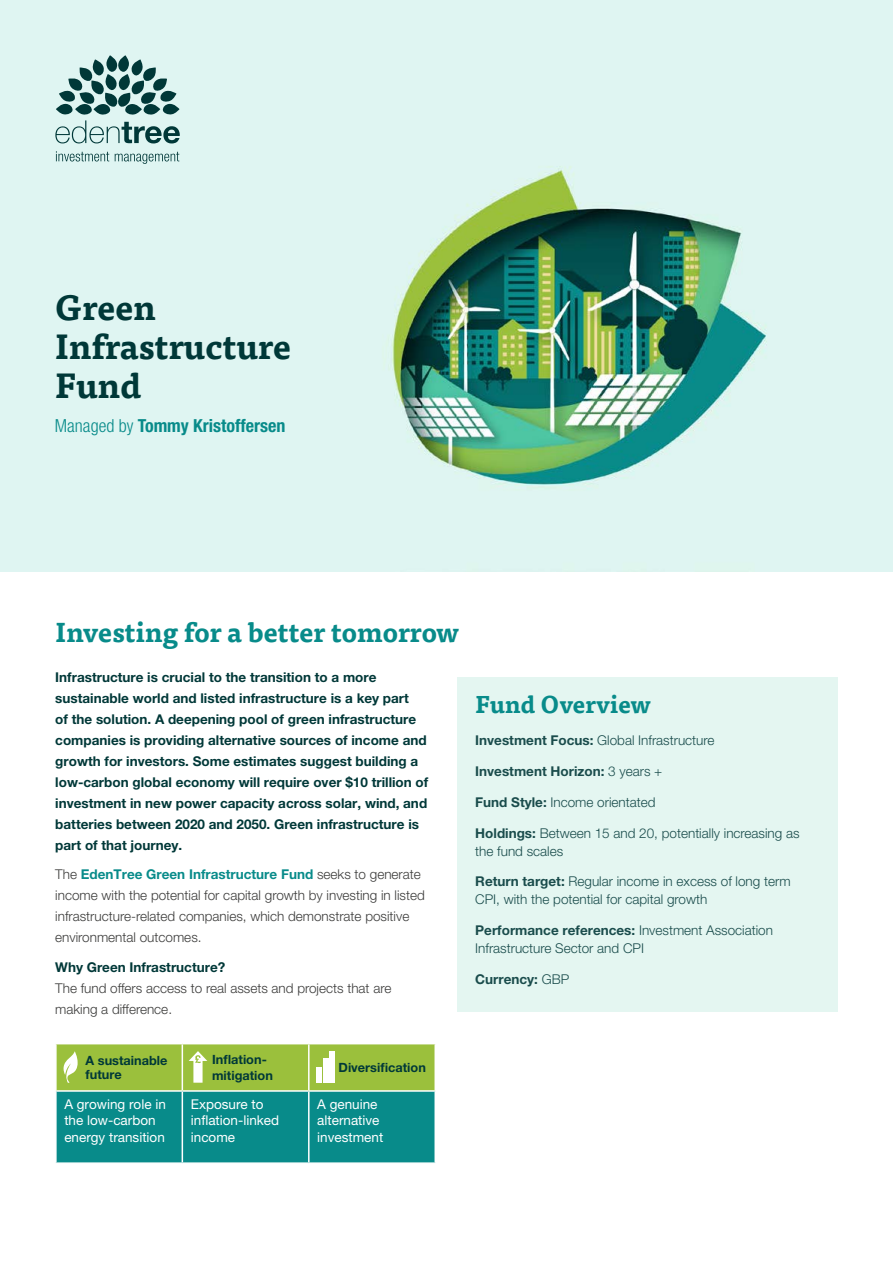
<style>
.page{position:relative;width:893px;height:1263px;background:#fff}
.page>*{position:absolute;margin:0;border:0;box-sizing:border-box;transform-origin:0 0}
.t1{font:700 34.5px/39px "Tisa Pro";color:#003838}
.t2{font:700 27px "Tisa Pro";color:#088b8a}
.t3{font:700 24px "Tisa Pro";color:#088b8a}
.t4{font:700 condensed 18px "Helvetica Neue LT Pro";color:#088b8a}
.t5{font:700 13.5px/21px "Helvetica Neue LT Pro";color:#003838}
.t6{font:300 13.5px/18px "Helvetica Neue LT Pro";color:#1a4c4c}
.t7{font:300 13.5px/21px "Helvetica Neue LT Pro";color:#3c3c3b}
.t8{font:13.5px/16.2px "Helvetica Neue LT Pro";color:#fff}
.t9{font:700 13.5px "Helvetica Neue LT Pro";color:#1a4c4c}
.t10{font:700 12.75px/13.5px "Helvetica Neue LT Pro";color:#003838}
.s1{font-weight:300}
.s2{font-weight:700;color:#088b8a}
.s3{font-weight:700}
</style>
<div class="page">
<img style="left:0;top:0;width:893px;height:572px">
<svg style="left:56px;top:1044px;width:379px;height:119px;background:#48a373"></svg>
<div style="left:316px;top:1067px;width:5px;height:16px;background:#fff"></div>
<div style="left:323px;top:1058px;width:5px;height:25px;background:#fff"></div>
<div style="left:330px;top:1051px;width:5px;height:32px;background:#fff"></div>
<svg style="left:55px;top:55px;width:125px;height:88px;background:#92b3b1"></svg>
<svg style="left:56px;top:151px;width:53px;height:10px"></svg>
<svg style="left:115px;top:152px;width:64px;height:12px"></svg>
<div style="left:457px;top:677px;width:381px;height:335px;background:#e4f6f1"></div>
<h1 class="t1" style="left:55px;top:286px;width:238px">Green<br>Infrastructure<br>Fund</h1>
<h3 class="t4" style="left:55px;top:415px;width:232px"><span class="s1">Managed by</span> Tommy Kristoffersen</h3>
<h2 class="t2" style="left:55px;top:610px;width:405px">Investing for a better tomorrow</h2>
<p class="t5" style="left:55px;top:666px;width:375px">Infrastructure is crucial to the transition to a more sustainable world and listed infrastructure is a key part<br>of the solution. A deepening pool of green infrastructure companies is providing alternative sources of income and growth for investors. Some estimates suggest building a low-carbon global economy will require over $10 trillion of investment in new power capacity across solar, wind, and batteries between 2020 and 2050. Green infrastructure is part of that journey.</p>
<p class="t7" style="left:55px;top:863px;width:371px">The <span class="s2">EdenTree Green Infrastructure Fund</span> seeks to generate income with the potential for capital growth by investing in listed infrastructure-related companies, which demonstrate positive environmental outcomes.</p>
<p class="t5" style="left:55px;top:956px;width:172px">Why Green Infrastructure?</p>
<p class="t7" style="left:55px;top:977px;width:338px">The fund offers access to real assets and projects that are making a difference.</p>
<p class="t10" style="left:86px;top:1053px;width:83px">A sustainable future</p>
<p class="t10" style="left:212px;top:1052px;width:62px;line-height:15.3px">Inflation&shy;mitigation</p>
<p class="t10" style="left:339px;top:1060px;width:89px">Diversification</p>
<p class="t8" style="left:64px;top:1096px;width:103px">A growing role in the low-carbon energy transition</p>
<p class="t8" style="left:191px;top:1096px;width:90px">Exposure to inflation-linked income</p>
<p class="t8" style="left:317px;top:1096px;width:68px">A genuine alternative investment</p>
<h3 class="t3" style="left:475px;top:685px;width:177px">Fund Overview</h3>
<p class="t6" style="left:475px;top:731px;width:241px"><span class="s3">Investment Focus:</span> Global Infrastructure</p>
<p class="t9" style="left:475px;top:763px;width:189px">Investment Horizon: <span class="s1">3 years +</span></p>
<p class="t6" style="left:475px;top:793px;width:182px"><span class="s3">Fund Style:</span> Income orientated</p>
<p class="t6" style="left:475px;top:823px;width:326px"><span class="s3">Holdings:</span> Between 15 and 20, potentially increasing as the fund scales</p>
<p class="t6" style="left:475px;top:872px;width:317px"><span class="s3">Return target:</span> Regular income in excess of long term<br>CPI, with the potential for capital growth</p>
<p class="t6" style="left:475px;top:921px;width:299px"><span class="s3">Performance references:</span> Investment Association<br>Infrastructure Sector and CPI</p>
<p class="t9" style="left:475px;top:971px;width:96px">Currency: <span class="s1">GBP</span></p>
</div>
